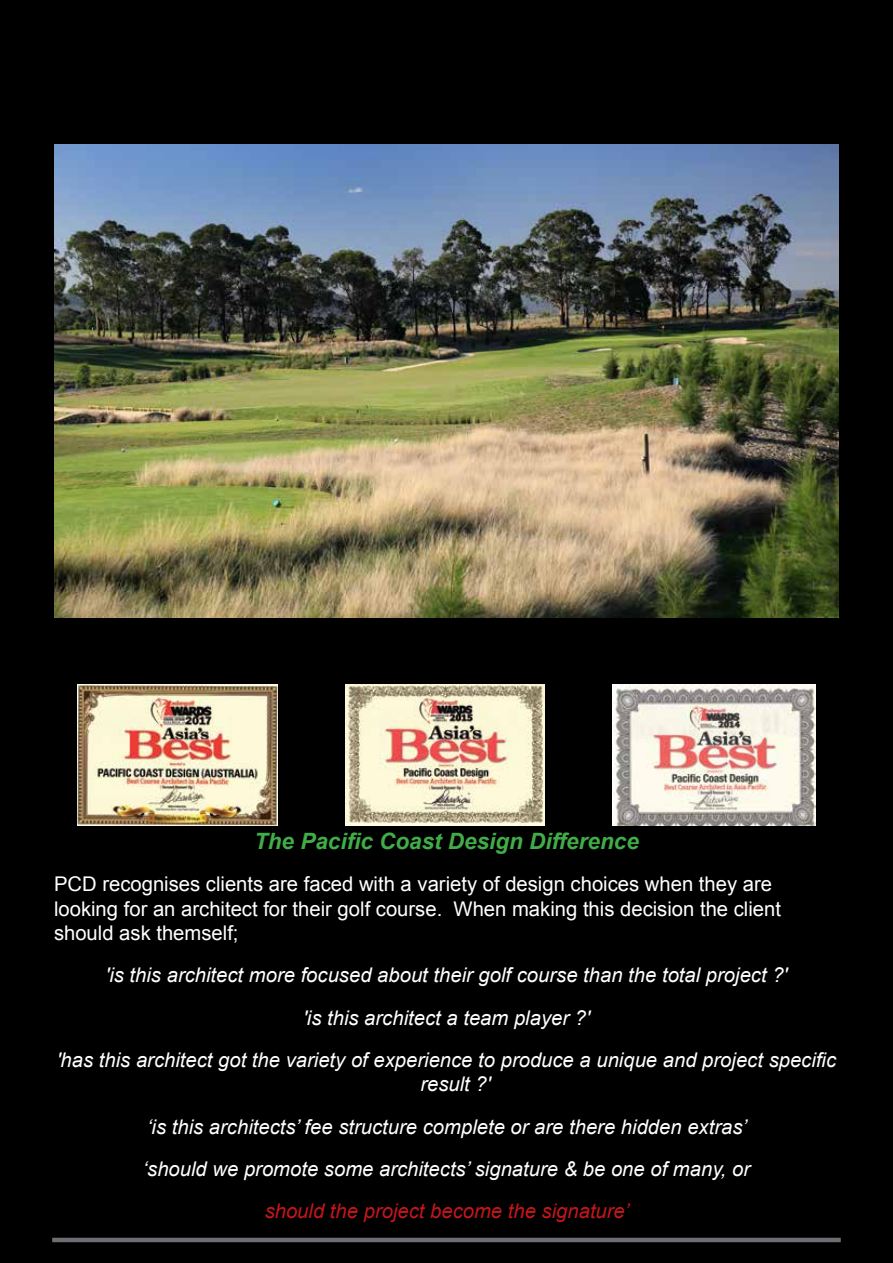
<style>
.page{position:relative;width:893px;height:1263px;background:#fff}
.page>*{position:absolute;margin:0;border:0;box-sizing:border-box;transform-origin:0 0}
.t1{font:italic 700 22.5px "Arial";color:#41ad49}
.t2{font:italic 20.25px/42.3px "Arial";color:#fff;text-align:center}
.t3{font:20.25px/24.3px "Arial";color:#fff}
.t4{font:italic 20.25px "Arial";color:#c4161c}
</style>
<div class="page">
<div style="left:1px;top:0;width:892px;height:1263px;background:#000"></div>
<svg style="left:0;top:0;width:1px;height:1263px"></svg>
<hr style="left:52px;top:1238px;width:789px;height:4px;background:#6d6e71">
<img style="left:54px;top:144px;width:785px;height:473px">
<img style="left:77px;top:685px;width:200px;height:140px">
<img style="left:345px;top:684px;width:200px;height:141px">
<img style="left:613px;top:685px;width:202px;height:140px">
<p class="t1" style="left:254px;top:826px;width:386px">The Pacific Coast Design Difference</p>
<p class="t3" style="left:54px;top:872px;width:729px">PCD recognises clients are faced with a variety of design choices when they are looking for an architect for their golf course. When making this decision the client should ask themself;</p>
<p class="t2" style="left:57px;top:954px;width:781px">'is this architect more focused about their golf course than the total project ?'<br>'is this architect a team player ?'<br>'has this architect got the variety of experience to produce a unique and project specific</p>
<p class="t2" style="left:143px;top:1063px;width:609px;text-align:left;text-indent:278px">result ?'<br>‘is this architects’ fee structure complete or are there hidden extras’ ‘should we promote some architects’ signature &amp; be one of many, or</p>
<p class="t4" style="left:265px;top:1198px;width:366px">should the project become the signature’</p>
</div>
